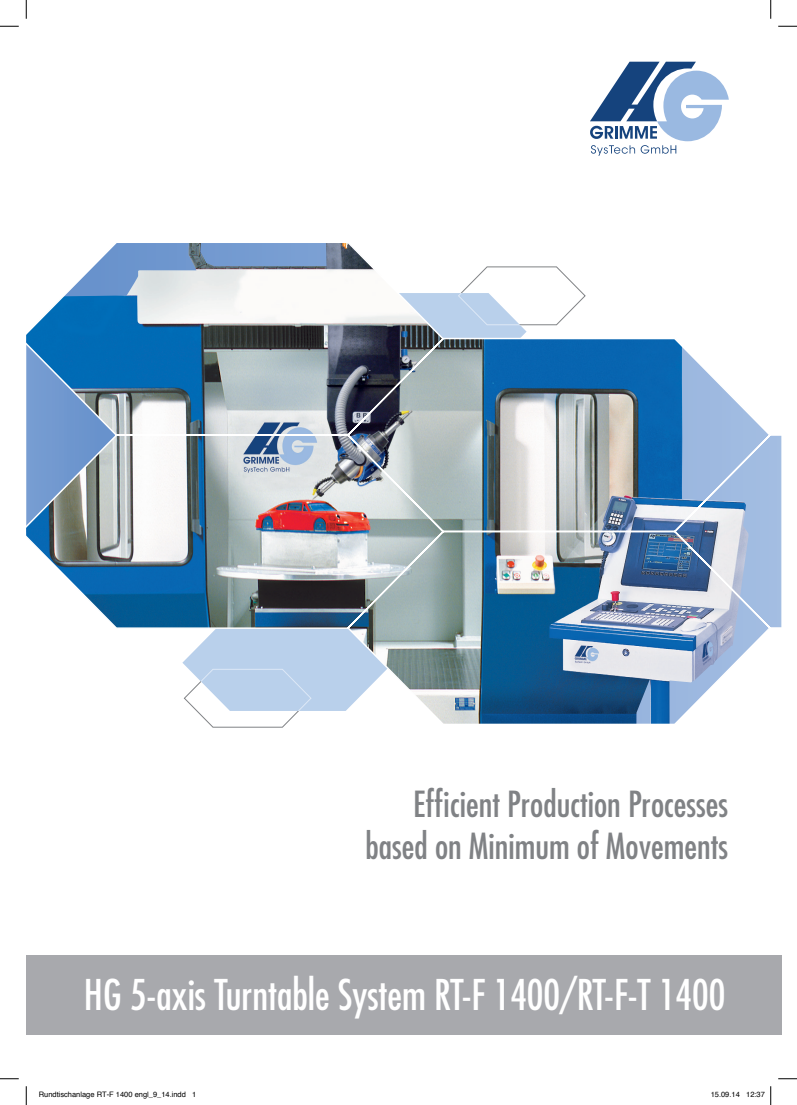
<style>
.page{position:relative;width:797px;height:1105px;background:#fff}
.page>*{position:absolute;margin:0;border:0;box-sizing:border-box;transform-origin:0 0}
.t1{font:condensed 41.25px "Futura Std";color:#fff}
.t2{font:condensed 35px "Futura Std";color:#808285}
.t3{font:7.5px "Helvetica";color:#000}
</style>
<div class="page">
<div style="left:26px;top:955px;width:755px;height:79px;background:#a8a9ad"></div>
<img style="left:26px;top:243px;width:755px;height:483px">
<svg style="left:590px;top:62px;width:138px;height:94px"></svg>
<svg style="left:0;top:25px;width:19px;height:2px"></svg>
<svg style="left:778px;top:25px;width:19px;height:2px"></svg>
<svg style="left:0;top:1078px;width:19px;height:1px"></svg>
<svg style="left:778px;top:1078px;width:19px;height:1px"></svg>
<svg style="left:25px;top:0;width:2px;height:19px"></svg>
<svg style="left:25px;top:1086px;width:2px;height:19px"></svg>
<svg style="left:770px;top:0;width:1px;height:19px"></svg>
<svg style="left:770px;top:1086px;width:1px;height:19px"></svg>
<p class="t2" style="left:413px;top:783px;width:316px">Efficient Production Processes</p>
<p class="t2" style="left:365px;top:825px;width:364px">based on Minimum of Movements</p>
<p class="t1" style="left:84px;top:970px;width:643px">HG 5-axis Turntable System RT-F 1400/RT-F-T 1400</p>
<p class="t3" style="left:39px;top:1089px;width:159px">Rundtischanlage RT-F 1400 engl_9_14.indd 1</p>
<p class="t3" style="left:710px;top:1089px;width:56px">15.09.14 12:37</p>
</div>
